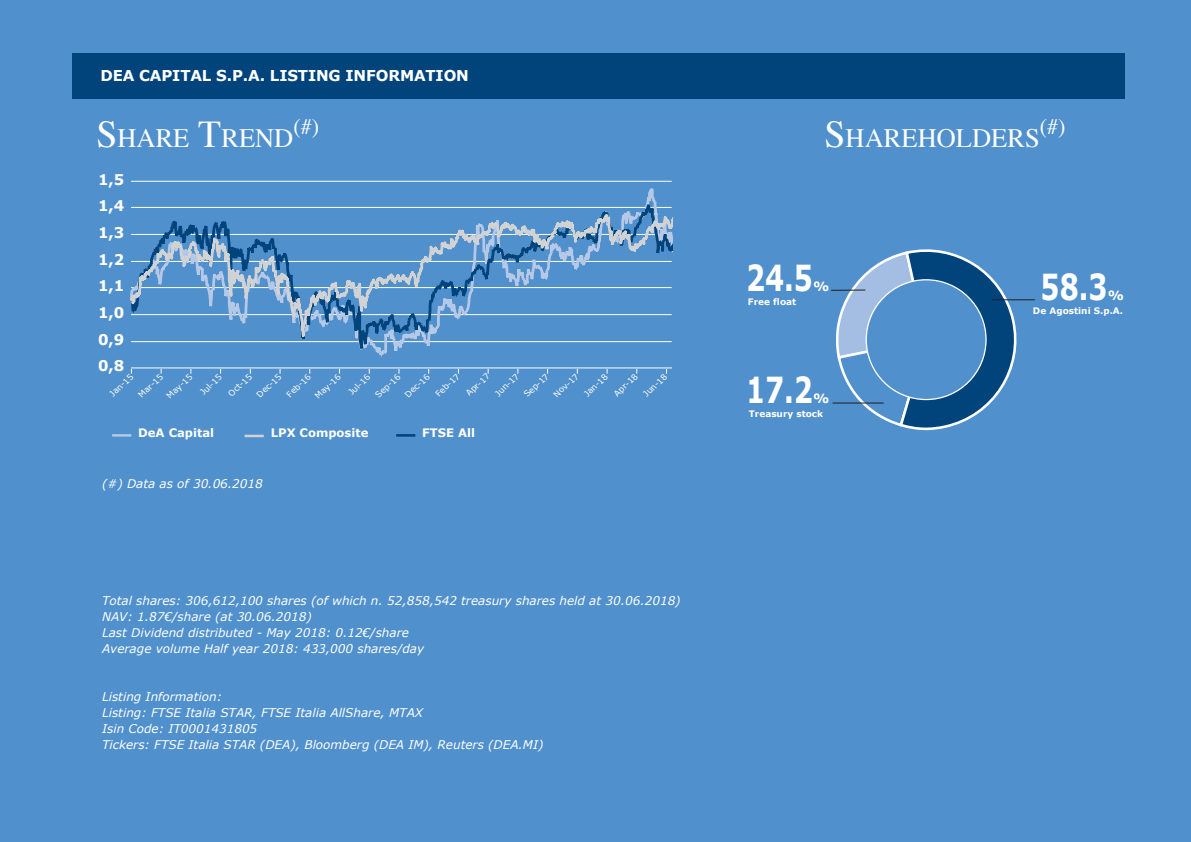
<style>
.page{position:relative;width:1191px;height:842px;background:#5090cc}
.page>*{position:absolute;margin:0;border:0;box-sizing:border-box;transform-origin:0 0}
.t1{font:700 35.8px "Verdana";color:#fff;scale:.75 1}
.t2{font:26.4px "Times";color:#fff}
.t3{font:22px "Times";color:#fff}
.t4{font:700 15px "Verdana";letter-spacing:-.01em;color:#fff}
.t5{font:700 14.8px "Verdana";color:#fff}
.t6{font:700 12.8px "Verdana";color:#fff}
.t7{font:italic 12px/16px "Verdana";color:#fff}
.t8{font:700 11.6px "Verdana";color:#fff}
.t9{font:700 9px "Verdana";color:#fff}
.t10{font:8.2px "Verdana";color:#fff}
.s1{font-size:37.8px}
</style>
<div class="page">
<div style="left:72px;top:53px;width:1052px;height:45px;background:#00447b"></div>
<svg style="left:831px;top:249px;width:195px;height:181px"></svg>
<hr style="left:992px;top:299px;width:42px;height:1px;background:#231f20">
<div style="left:866px;top:280px;width:120px;height:119px;background:#5090cc;border-radius:50%"></div>
<hr style="left:832px;top:403px;width:51px;height:1px;background:#231f20">
<hr style="left:831px;top:290px;width:34px;height:1px;background:#231f20">
<hr style="left:396px;top:434px;width:19px;height:3px;background:#00447b">
<hr style="left:244px;top:435px;width:20px;height:2px;background:#d1d2d4">
<hr style="left:112px;top:434px;width:19px;height:3px;background:#b5c9e7">
<hr style="left:131px;top:368px;width:541px;height:1px;background:#fff">
<hr style="left:131px;top:181px;width:540px;height:1px;background:#fff">
<svg style="left:131px;top:201px;width:541px;height:151px"></svg>
<svg style="left:130px;top:204px;width:542px;height:134px"></svg>
<p class="t4" style="left:100px;top:65px;width:370px">DEA CAPITAL S.P.A. LISTING INFORMATION</p>
<h2 class="t2" style="left:96px;top:113px;width:198px"><span class="s1">S</span>HARE <span class="s1">T</span>REND</h2>
<h3 class="t3" style="left:293px;top:106px;width:27px">(#)</h3>
<h2 class="t2" style="left:824px;top:113px;width:217px"><span class="s1">S</span>HAREHOLDERS</h2>
<h3 class="t3" style="left:1039px;top:106px;width:27px">(#)</h3>
<p class="t5" style="left:98px;top:169px;width:28px">1,5</p>
<p class="t5" style="left:98px;top:195px;width:28px">1,4</p>
<p class="t5" style="left:98px;top:222px;width:28px">1,3</p>
<p class="t5" style="left:98px;top:249px;width:28px">1,2</p>
<p class="t5" style="left:98px;top:275px;width:28px">1,1</p>
<p class="t5" style="left:98px;top:302px;width:28px">1,0</p>
<p class="t5" style="left:98px;top:329px;width:28px">0,9</p>
<p class="t5" style="left:98px;top:355px;width:28px">0,8</p>
<p class="t10" style="left:107px;top:390px;width:30px;rotate:-42deg">Jan-15</p>
<p class="t10" style="left:136px;top:391px;width:31px;rotate:-42deg">Mar-15</p>
<p class="t10" style="left:164px;top:392px;width:33px;rotate:-42deg">May-15</p>
<p class="t10" style="left:198px;top:389px;width:27px;rotate:-42deg">Jul-15</p>
<p class="t10" style="left:226px;top:390px;width:30px;rotate:-42deg">Oct-15</p>
<p class="t10" style="left:254px;top:391px;width:32px;rotate:-42deg">Dec-15</p>
<p class="t10" style="left:284px;top:391px;width:31px;rotate:-42deg">Feb-16</p>
<p class="t10" style="left:313px;top:392px;width:33px;rotate:-42deg">May-16</p>
<p class="t10" style="left:346px;top:389px;width:27px;rotate:-42deg">Jul-16</p>
<p class="t10" style="left:373px;top:391px;width:32px;rotate:-42deg">Sep-16</p>
<p class="t10" style="left:403px;top:391px;width:32px;rotate:-42deg">Dec-16</p>
<p class="t10" style="left:433px;top:391px;width:31px;rotate:-42deg">Feb-17</p>
<p class="t10" style="left:464px;top:390px;width:30px;rotate:-42deg">Apr-17</p>
<p class="t10" style="left:493px;top:390px;width:30px;rotate:-42deg">Jun-17</p>
<p class="t10" style="left:521px;top:391px;width:32px;rotate:-42deg">Sep-17</p>
<p class="t10" style="left:551px;top:391px;width:32px;rotate:-42deg">Nov-17</p>
<p class="t10" style="left:582px;top:390px;width:30px;rotate:-42deg">Jan-18</p>
<p class="t10" style="left:611px;top:390px;width:30px;rotate:-42deg">Apr-18</p>
<p class="t10" style="left:641px;top:390px;width:30px;rotate:-42deg">Jun-18</p>
<p class="t8" style="left:138px;top:424px;width:77px">DeA Capital</p>
<p class="t8" style="left:271px;top:425px;width:99px">LPX Composite</p>
<p class="t8" style="left:422px;top:424px;width:54px">FTSE All</p>
<p class="t7" style="left:102px;top:476px;width:162px">(#) Data as of 30.06.2018</p>
<p class="t7" style="left:102px;top:592px;width:580px">Total shares: 306,612,100 shares (of which n. 52,858,542 treasury shares held at 30.06.2018)<br>NAV: 1.87€/share (at 30.06.2018)<br>Last Dividend distributed - May 2018: 0.12€/share<br>Average volume Half year 2018: 433,000 shares/day</p>
<p class="t7" style="left:102px;top:688px;width:443px">Listing Information:<br>Listing: FTSE Italia STAR, FTSE Italia AllShare, MTAX<br>Isin Code: IT0001431805<br>Tickers: FTSE Italia STAR (DEA), Bloomberg (DEA IM), Reuters (DEA.MI)</p>
<h1 class="t1" style="left:746px;top:252px;width:91px">24.5</h1>
<p class="t6" style="left:813px;top:277px;width:18px">%</p>
<p class="t9" style="left:748px;top:295px;width:50px">Free float</p>
<h1 class="t1" style="left:746px;top:365px;width:91px">17.2</h1>
<p class="t6" style="left:813px;top:389px;width:18px">%</p>
<p class="t9" style="left:749px;top:407px;width:76px">Treasury stock</p>
<h1 class="t1" style="left:1040px;top:261px;width:91px">58.3</h1>
<p class="t6" style="left:1107px;top:286px;width:18px">%</p>
<p class="t9" style="left:1033px;top:304px;width:92px">De Agostini S.p.A.</p>
</div>
